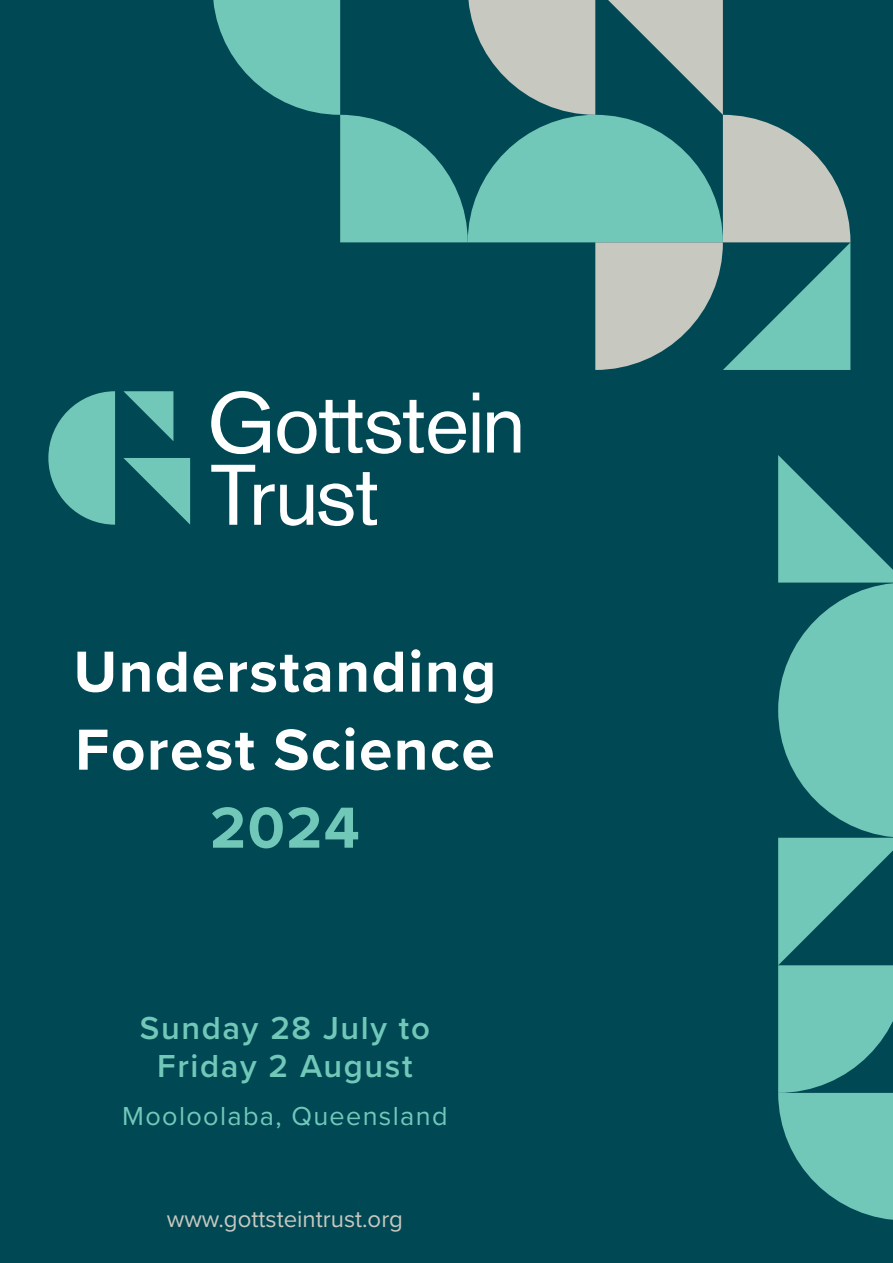
<style>
.page{position:relative;width:893px;height:1263px;background:#004854}
.page>*{position:absolute;margin:0;border:0;box-sizing:border-box;transform-origin:0 0}
.t1{font:700 60px/78px "Proxima Nova";letter-spacing:.025em;color:#fff}
.t2{font:700 60px "Proxima Nova";color:#71c8b8}
.t3{font:600 33px/37.5px "Proxima Nova";letter-spacing:.05em;color:#71c8b8;text-align:center}
.t4{font:27px "Proxima Nova";letter-spacing:.05em;color:#71c8b8}
.t5{font:24px "Proxima Nova";color:#c7c8c0}
</style>
<div class="page">
<svg style="left:213px;top:0;width:637px;height:370px"></svg>
<svg style="left:778px;top:455px;width:115px;height:765px"></svg>
<svg style="left:48px;top:391px;width:67px;height:134px"></svg>
<svg style="left:123px;top:391px;width:50px;height:50px"></svg>
<svg style="left:123px;top:458px;width:67px;height:67px"></svg>
<svg style="left:211px;top:391px;width:59px;height:63px"></svg>
<svg style="left:277px;top:400px;width:189px;height:54px"></svg>
<svg style="left:473px;top:393px;width:6px;height:59px"></svg>
<svg style="left:487px;top:411px;width:34px;height:41px"></svg>
<svg style="left:211px;top:465px;width:166px;height:61px"></svg>
<h1 class="t1" style="left:74px;top:631px;width:424px">Understanding<br>Forest Science</h1>
<h1 class="t2" style="left:210px;top:783px;width:151px">2024</h1>
<p class="t3" style="left:140px;top:1008px;width:292px">Sunday 28 July to<br>Friday 2 August</p>
<p class="t4" style="left:122px;top:1096px;width:327px">Mooloolaba, Queensland</p>
<p class="t5" style="left:167px;top:1201px;width:238px">www.gottsteintrust.org</p>
</div>
